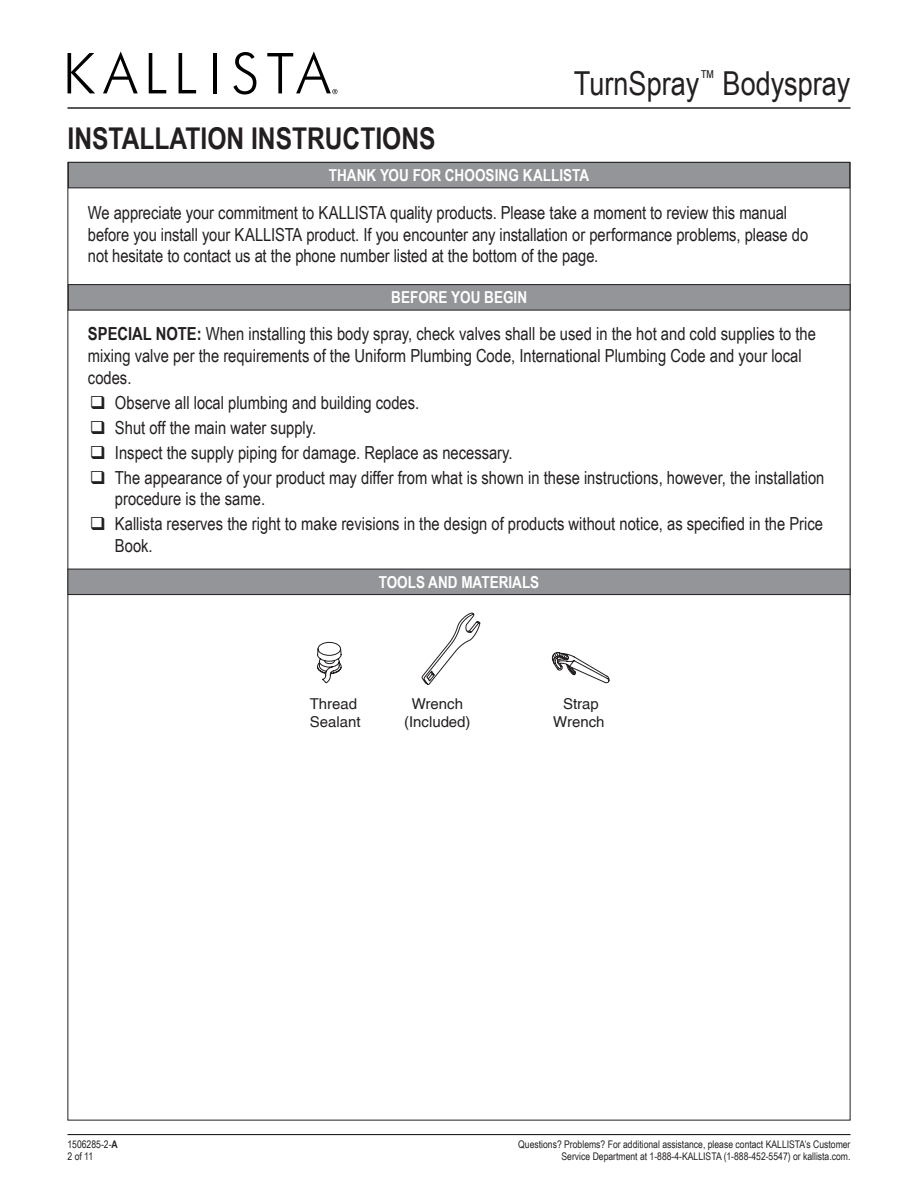
<style>
.page{position:relative;width:918px;height:1188px;background:#fff}
.page>*{position:absolute;margin:0;border:0;box-sizing:border-box;transform-origin:0 0}
.t1{font:33px "Arial Narrow";color:#231f20}
.t2{font:700 30px "Arial Narrow";color:#231f20}
.Body{font:18px/21.6px "Arial Narrow";color:#231f20}
.Install_Steps{font:18px/21.6px "Arial Narrow";color:#231f20}
.Section_Heading{font:700 16.5px "Arial Narrow";color:#fff}
.Caution_Line{font:700 16.5px "Arial Narrow";letter-spacing:.005em;color:#fff}
.t3{font:15px/18px "Helvetica";color:#231f20;text-align:center}
.t4{font:10.5px/12.6px "Arial Narrow";color:#231f20}
.s1{font-weight:700}
</style>
<div class="page">
<svg style="left:68px;top:53px;width:27px;height:40px"></svg>
<svg style="left:103px;top:51px;width:35px;height:42px"></svg>
<svg style="left:149px;top:53px;width:17px;height:40px"></svg>
<svg style="left:179px;top:53px;width:17px;height:40px"></svg>
<hr style="left:213px;top:53px;width:4px;height:40px;background:#000">
<svg style="left:233px;top:52px;width:23px;height:42px"></svg>
<svg style="left:267px;top:51px;width:70px;height:43px"></svg>
<hr style="left:68px;top:107px;width:782px;height:2px;background:#231f20">
<hr style="left:68px;top:1134px;width:782px;height:1px;background:#231f20">
<div style="left:68px;top:162px;width:782px;height:26px;background:#939598"></div>
<div style="left:68px;top:162px;width:782px;height:26px;border:1px solid #231f20"></div>
<div style="left:68px;top:285px;width:782px;height:25px;background:#939598"></div>
<div style="left:68px;top:284px;width:782px;height:26px;border:1px solid #231f20"></div>
<div style="left:68px;top:569px;width:782px;height:26px;background:#939598"></div>
<div style="left:68px;top:569px;width:782px;height:26px;border:1px solid #231f20"></div>
<svg style="left:421px;top:613px;width:60px;height:72px"></svg>
<svg style="left:551px;top:652px;width:58px;height:32px"></svg>
<svg style="left:317px;top:642px;width:25px;height:42px"></svg>
<h2 class="t2" style="left:68px;top:115px;width:370px">INSTALLATION INSTRUCTIONS</h2>
<h1 class="t1" style="left:574px;top:59px;width:278px">TurnSpray<sup>™</sup> Bodyspray</h1>
<p class="Caution_Line" style="left:329px;top:163px;width:262px">THANK YOU FOR CHOOSING KALLISTA</p>
<p class="Body" style="left:88px;top:201px;width:722px">We appreciate your commitment to KALLISTA quality products. Please take a moment to review this manual before you install your KALLISTA product. If you encounter any installation or performance problems, please do not hesitate to contact us at the phone number listed at the bottom of the page.</p>
<p class="Section_Heading" style="left:391px;top:285px;width:137px">BEFORE YOU BEGIN</p>
<p class="Install_Steps" style="left:88px;top:323px;width:730px"><span class="s1">SPECIAL NOTE:</span> When installing this body spray, check valves shall be used in the hot and cold supplies to the mixing valve per the requirements of the Uniform Plumbing Code, International Plumbing Code and your local codes.</p>
<p class="Body" style="left:115px;top:391px;width:306px">Observe all local plumbing and building codes.</p>
<p class="Body" style="left:115px;top:416px;width:203px">Shut off the main water supply.</p>
<p class="Body" style="left:115px;top:441px;width:399px">Inspect the supply piping for damage. Replace as necessary.</p>
<p class="Body" style="left:115px;top:466px;width:711px">The appearance of your product may differ from what is shown in these instructions, however, the installation procedure is the same.</p>
<p class="Body" style="left:115px;top:512px;width:710px">Kallista reserves the right to make revisions in the design of products without notice, as specified in the Price<br>Book.</p>
<p class="Section_Heading" style="left:379px;top:570px;width:162px">TOOLS AND MATERIALS</p>
<p class="t3" style="left:310px;top:695px;width:52px;text-align:left">Thread<br>Sealant</p>
<p class="t3" style="left:404px;top:695px;width:68px">Wrench (Included)</p>
<p class="t3" style="left:553px;top:695px;width:53px">Strap<br>Wrench</p>
<p class="t4" style="left:68px;top:1137px;width:52px">1506285-2-<span class="s1">A<br></span>2 of 11</p>
<p class="t4" style="left:518px;top:1137px;width:334px;text-align:right">Questions? Problems? For additional assistance, please contact KALLISTA’s Customer<br>Service Department at 1-888-4-KALLISTA (1-888-452-5547) or kallista.com.</p>
</div>
